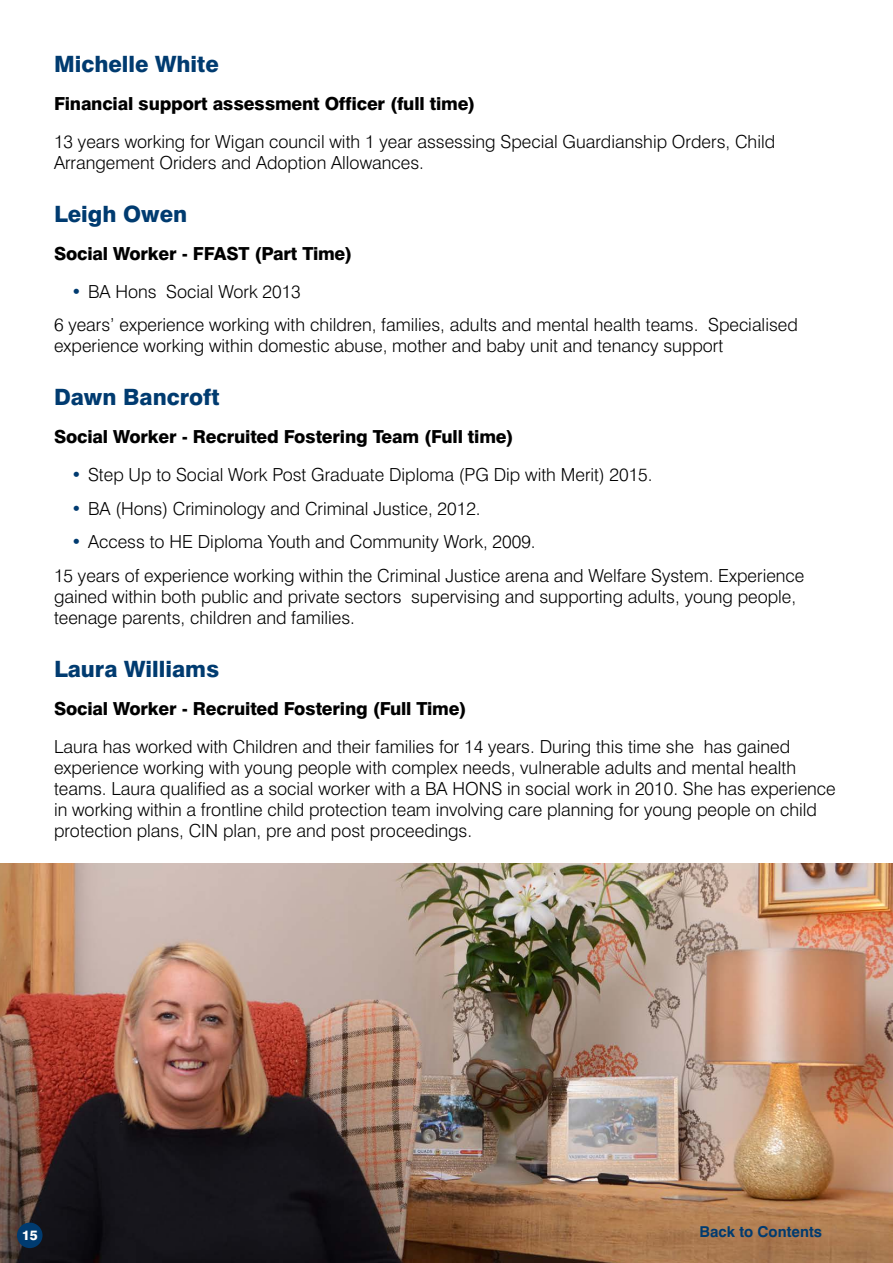
<style>
.page{position:relative;width:893px;height:1263px;background:#fff}
.page>*{position:absolute;margin:0;border:0;box-sizing:border-box;transform-origin:0 0}
.t1{font:800 22.5px "Swiss 721 BT";color:#003b70}
.t2{font:300 18px/21px "Swiss 721 BT";color:#000}
.t3{font:800 18px "Swiss 721 BT";letter-spacing:-.01em;color:#000}
.t4{font:700 15px "Swiss 721 BT";color:#003b70}
.t5{font:800 13.5px "Swiss 721 BT";color:#fff}
.s1{color:#003b70}
</style>
<div class="page">
<img style="left:0;top:863px;width:893px;height:400px">
<div style="left:17px;top:1222px;width:26px;height:26px;background:#003b70;border-radius:50%"></div>
<p class="t1" style="left:54px;top:50px;width:166px">Michelle White</p>
<p class="t3" style="left:54px;top:93px;width:423px">Financial support assessment Officer (full time)</p>
<p class="t2" style="left:54px;top:131px;width:723px">13 years working for Wigan council with 1 year assessing Special Guardianship Orders, Child<br>Arrangement Oriders and Adoption Allowances.</p>
<p class="t1" style="left:54px;top:200px;width:135px">Leigh Owen</p>
<p class="t3" style="left:54px;top:242px;width:300px">Social Worker - FFAST (Part Time)</p>
<p class="t2" style="left:54px;top:274px;width:745px;line-height:33.8px;text-indent:17px"><span class="s1">•</span> BA Hons Social Work 2013<br>6 years’ experience working with children, families, adults and mental health teams. Specialised</p>
<p class="t2" style="left:54px;top:335px;width:671px">experience working within domestic abuse, mother and baby unit and tenancy support</p>
<p class="t1" style="left:54px;top:383px;width:167px">Dawn Bancroft</p>
<p class="t3" style="left:54px;top:425px;width:461px">Social Worker - Recruited Fostering Team (Full time)</p>
<p class="t2" style="left:71px;top:464px;width:583px"><span class="s1">•</span> Step Up to Social Work Post Graduate Diploma (PG Dip with Merit) 2015.</p>
<p class="t2" style="left:71px;top:498px;width:411px"><span class="s1">•</span> BA (Hons) Criminology and Criminal Justice, 2012.</p>
<p class="t2" style="left:54px;top:525px;width:752px;line-height:33.8px;text-indent:17px"><span class="s1">•</span> Access to HE Diploma Youth and Community Work, 2009.<br>15 years of experience working within the Criminal Justice arena and Welfare System. Experience</p>
<p class="t2" style="left:54px;top:586px;width:744px">gained within both public and private sectors supervising and supporting adults, young people, teenage parents, children and families.</p>
<p class="t1" style="left:54px;top:655px;width:167px">Laura Williams</p>
<p class="t3" style="left:54px;top:697px;width:414px">Social Worker - Recruited Fostering (Full Time)</p>
<p class="t2" style="left:54px;top:736px;width:783px">Laura has worked with Children and their families for 14 years. During this time she has gained experience working with young people with complex needs, vulnerable adults and mental health teams. Laura qualified as a social worker with a BA HONS in social work in 2010. She has experience in working within a frontline child protection team involving care planning for young people on child protection plans, CIN plan, pre and post proceedings.</p>
<p class="t5" style="left:22px;top:1226px;width:17px">15</p>
<p class="t4" style="left:699px;top:1222px;width:124px">Back to Contents</p>
</div>
